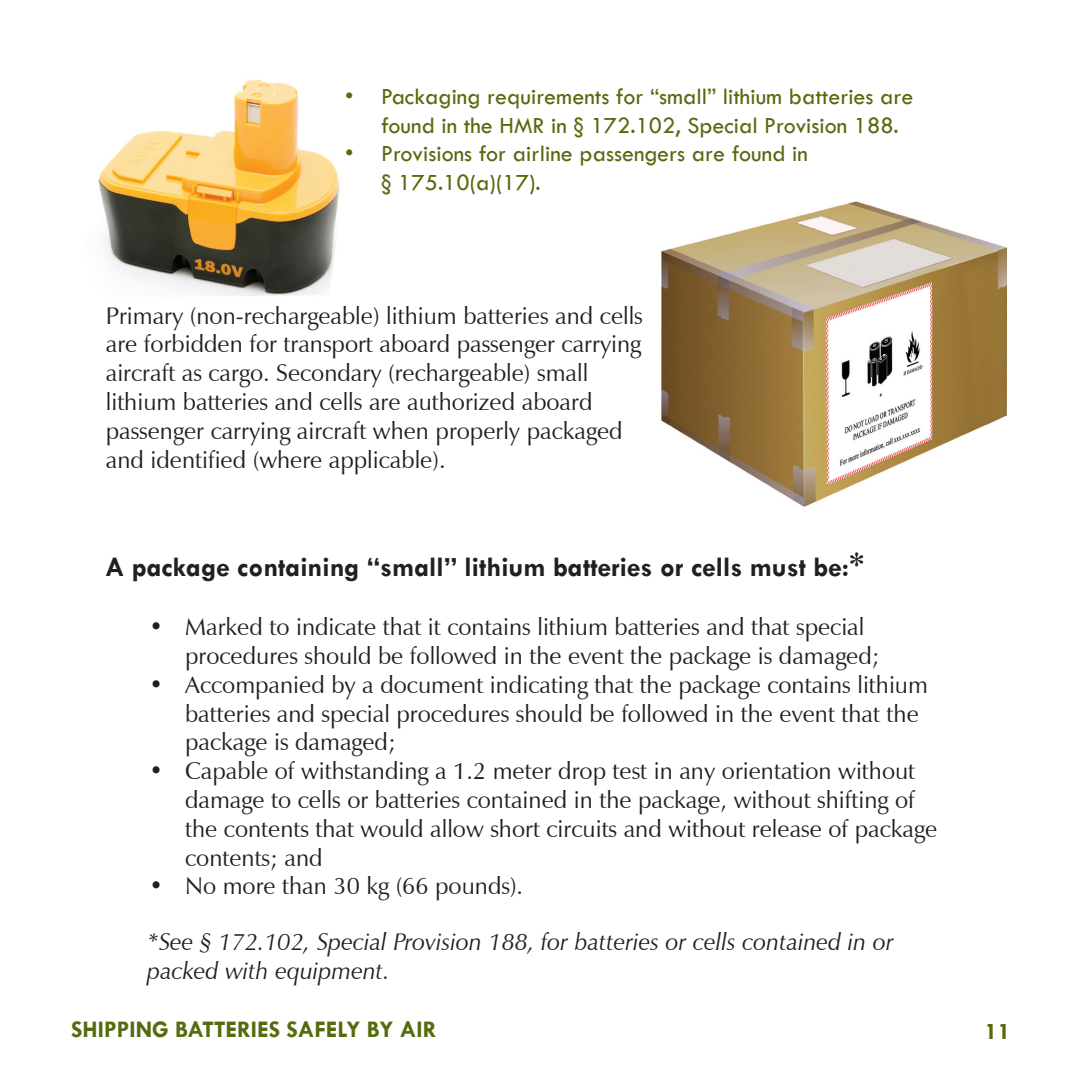
<style>
.page{position:relative;width:1079px;height:1079px;background:#fff}
.page>*{position:absolute;margin:0;border:0;box-sizing:border-box;transform-origin:0 0}
.t1{font:700 28px "Tw Cen";color:#231f20}
.t2{font:24px/28.8px "Zapf Humanist 601 BT";color:#231f20}
.t3{font:24px/28.8px "Tw Cen";color:#556b0e}
.t4{font:italic 24px/28.8px "Zapf Humanist 601 BT";color:#231f20}
.t5{font:700 24px "Tw Cen";color:#556b0e}
.s1{font-size:36px}
</style>
<div class="page">
<img style="left:661px;top:201px;width:346px;height:305px">
<img style="left:98px;top:79px;width:242px;height:217px">
<p class="t3" style="left:345px;top:82px;width:10px">•</p>
<p class="t3" style="left:345px;top:139px;width:10px">•</p>
<p class="t3" style="left:381px;top:82px;width:534px">Packaging requirements for “small” lithium batteries are found in the HMR in § 172.102, Special Provision 188.</p>
<p class="t3" style="left:381px;top:139px;width:428px">Provisions for airline passengers are found in § 175.10(a)(17).</p>
<p class="t2" style="left:106px;top:301px;width:539px">Primary (non-rechargeable) lithium batteries and cells are forbidden for transport aboard passenger carrying aircraft as cargo. Secondary (rechargeable) small lithium batteries and cells are authorized aboard passenger carrying aircraft when properly packaged and identified (where applicable).</p>
<p class="t1" style="left:105px;top:550px;width:761px">A package containing “small” lithium batteries or cells must be:<span class="s1">*</span></p>
<p class="t2" style="left:185px;top:613px;width:696px">Marked to indicate that it contains lithium batteries and that special procedures should be followed in the event the package is damaged;</p>
<p class="t2" style="left:185px;top:670px;width:744px">Accompanied by a document indicating that the package contains lithium batteries and special procedures should be followed in the event that the package is damaged;</p>
<p class="t2" style="left:185px;top:757px;width:754px">Capable of withstanding a 1.2 meter drop test in any orientation without damage to cells or batteries contained in the package, without shifting of the contents that would allow short circuits and without release of package contents; and</p>
<p class="t2" style="left:185px;top:872px;width:340px">No more than 30 kg (66 pounds).</p>
<p class="t2" style="left:149px;top:613px;width:16px">•</p>
<p class="t2" style="left:149px;top:670px;width:16px">•</p>
<p class="t2" style="left:149px;top:757px;width:16px">•</p>
<p class="t2" style="left:149px;top:872px;width:16px">•</p>
<p class="t4" style="left:147px;top:928px;width:748px">*See § 172.102, Special Provision 188, for batteries or cells contained in or packed with equipment.</p>
<p class="t5" style="left:71px;top:1015px;width:367px">SHIPPING BATTERIES SAFELY BY AIR</p>
<p class="t5" style="left:985px;top:1017px;width:11px">11</p>
</div>
